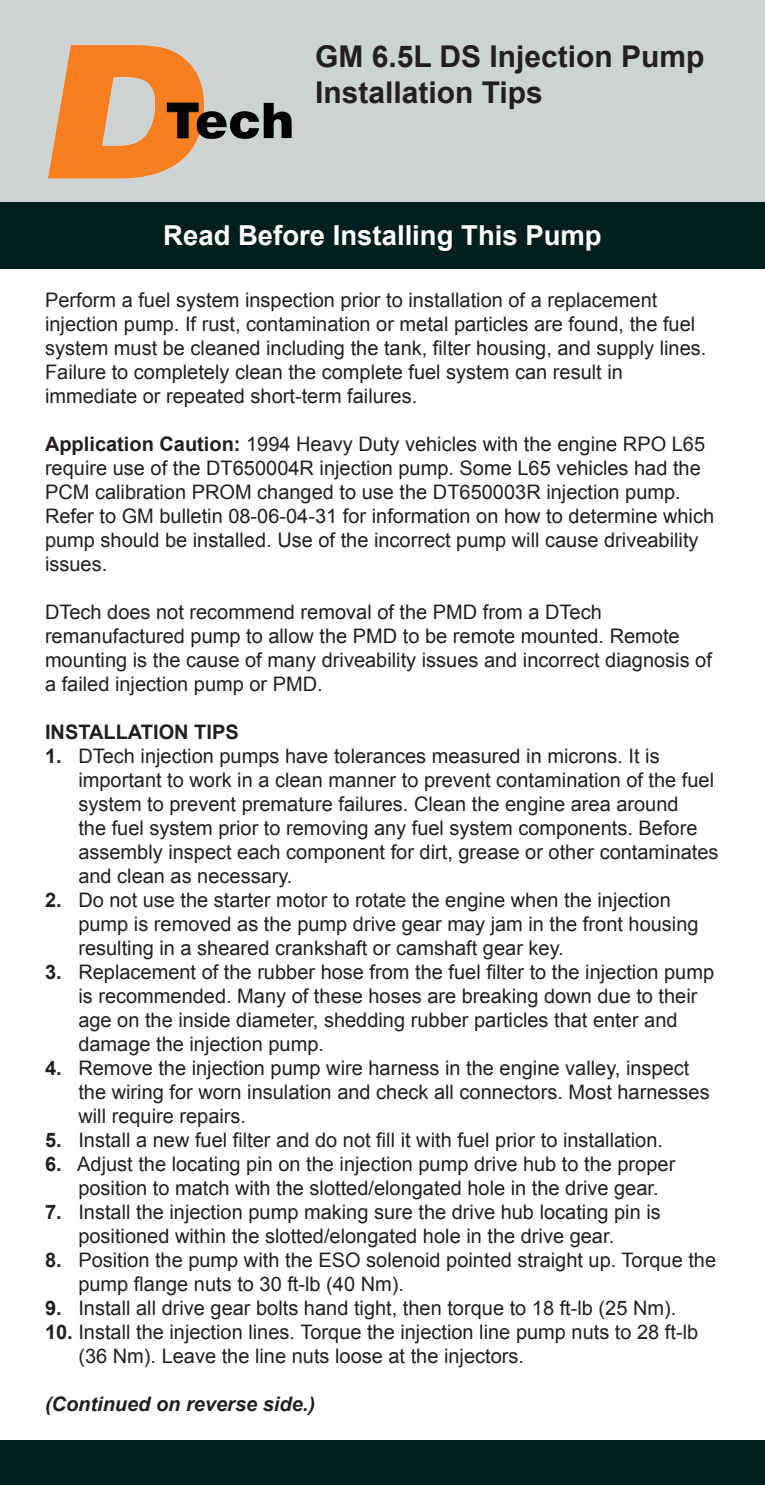
<style>
.page{position:relative;width:765px;height:1485px;background:#fff}
.page>*{position:absolute;margin:0;border:0;box-sizing:border-box;transform-origin:0 0}
.t1{font:700 30px/36px "Arial";color:#231f20}
.t2{font:700 27.5px "Arial";color:#fff}
.t3{font:20px/24px "Arial";color:#231f20}
.t4{font:italic 700 20px "Arial";color:#231f20}
.t5{font:700 20px "Arial";color:#231f20}
.s1{font-weight:700}
</style>
<div class="page">
<div style="left:0;top:0;width:765px;height:202px;background:#cdd3d3"></div>
<div style="left:0;top:1440px;width:765px;height:45px;background:#021f20"></div>
<img style="left:48px;top:44px;width:244px;height:135px">
<div style="left:0;top:202px;width:765px;height:67px;background:#021f20"></div>
<p class="t1" style="left:315px;top:39px;width:391px">GM 6.5L DS Injection Pump<br>Installation Tips</p>
<p class="t2" style="left:163px;top:217px;width:440px">Read Before Installing This Pump</p>
<p class="t3" style="left:45px;top:288px;width:663px">Perform a fuel system inspection prior to installation of a replacement injection pump. If rust, contamination or metal particles are found, the fuel system must be cleaned including the tank, filter housing, and supply lines.<br>Failure to completely clean the complete fuel system can result in</p>
<p class="t3" style="left:45px;top:384px;width:374px">immediate or repeated short-term failures.</p>
<p class="t3" style="left:45px;top:432px;width:671px"><span class="s1">Application Caution:</span> 1994 Heavy Duty vehicles with the engine RPO L65 require use of the DT650004R injection pump. Some L65 vehicles had the PCM calibration PROM changed to use the DT650003R injection pump.<br>Refer to GM bulletin 08-06-04-31 for information on how to determine which pump should be installed. Use of the incorrect pump will cause driveability issues.</p>
<p class="t3" style="left:45px;top:600px;width:668px">DTech does not recommend removal of the PMD from a DTech remanufactured pump to allow the PMD to be remote mounted. Remote mounting is the cause of many driveability issues and incorrect diagnosis of a failed injection pump or PMD.</p>
<p class="t5" style="left:45px;top:719px;width:195px">INSTALLATION TIPS</p>
<p class="t3" style="left:78px;top:744px;width:642px;text-indent:-33px"><span class="s1">1.</span> DTech injection pumps have tolerances measured in microns. It is important to work in a clean manner to prevent contamination of the fuel system to prevent premature failures. Clean the engine area around<br>the fuel system prior to removing any fuel system components. Before assembly inspect each component for dirt, grease or other contaminates and clean as necessary.</p>
<p class="t3" style="left:78px;top:888px;width:622px;text-indent:-33px"><span class="s1">2.</span> Do not use the starter motor to rotate the engine when the injection pump is removed as the pump drive gear may jam in the front housing resulting in a sheared crankshaft or camshaft gear key.</p>
<p class="t3" style="left:78px;top:960px;width:637px;text-indent:-33px"><span class="s1">3.</span> Replacement of the rubber hose from the fuel filter to the injection pump is recommended. Many of these hoses are breaking down due to their age on the inside diameter, shedding rubber particles that enter and damage the injection pump.</p>
<p class="t3" style="left:78px;top:1056px;width:633px;text-indent:-33px"><span class="s1">4.</span> Remove the injection pump wire harness in the engine valley, inspect the wiring for worn insulation and check all connectors. Most harnesses will require repairs.</p>
<p class="t3" style="left:45px;top:1128px;width:620px"><span class="s1">5.</span> Install a new fuel filter and do not fill it with fuel prior to installation.</p>
<p class="t3" style="left:78px;top:1152px;width:598px;text-indent:-33px"><span class="s1">6.</span> Adjust the locating pin on the injection pump drive hub to the proper position to match with the slotted/elongated hole in the drive gear.</p>
<p class="t3" style="left:45px;top:1200px;width:617px"><span class="s1">7.</span> Install the injection pump making sure the drive hub locating pin is</p>
<p class="t3" style="left:78px;top:1224px;width:537px">positioned within the slotted/elongated hole in the drive gear.</p>
<p class="t3" style="left:78px;top:1248px;width:639px;text-indent:-33px"><span class="s1">8.</span> Position the pump with the ESO solenoid pointed straight up. Torque the pump flange nuts to 30 ft-lb (40 Nm).</p>
<p class="t3" style="left:45px;top:1296px;width:633px"><span class="s1">9.</span> Install all drive gear bolts hand tight, then torque to 18 ft-lb (25 Nm).</p>
<p class="t3" style="left:78px;top:1320px;width:621px;text-indent:-33px"><span class="s1">10.</span> Install the injection lines. Torque the injection line pump nuts to 28 ft-lb (36 Nm). Leave the line nuts loose at the injectors.</p>
<p class="t4" style="left:45px;top:1391px;width:272px">(Continued on reverse side.)</p>
</div>
